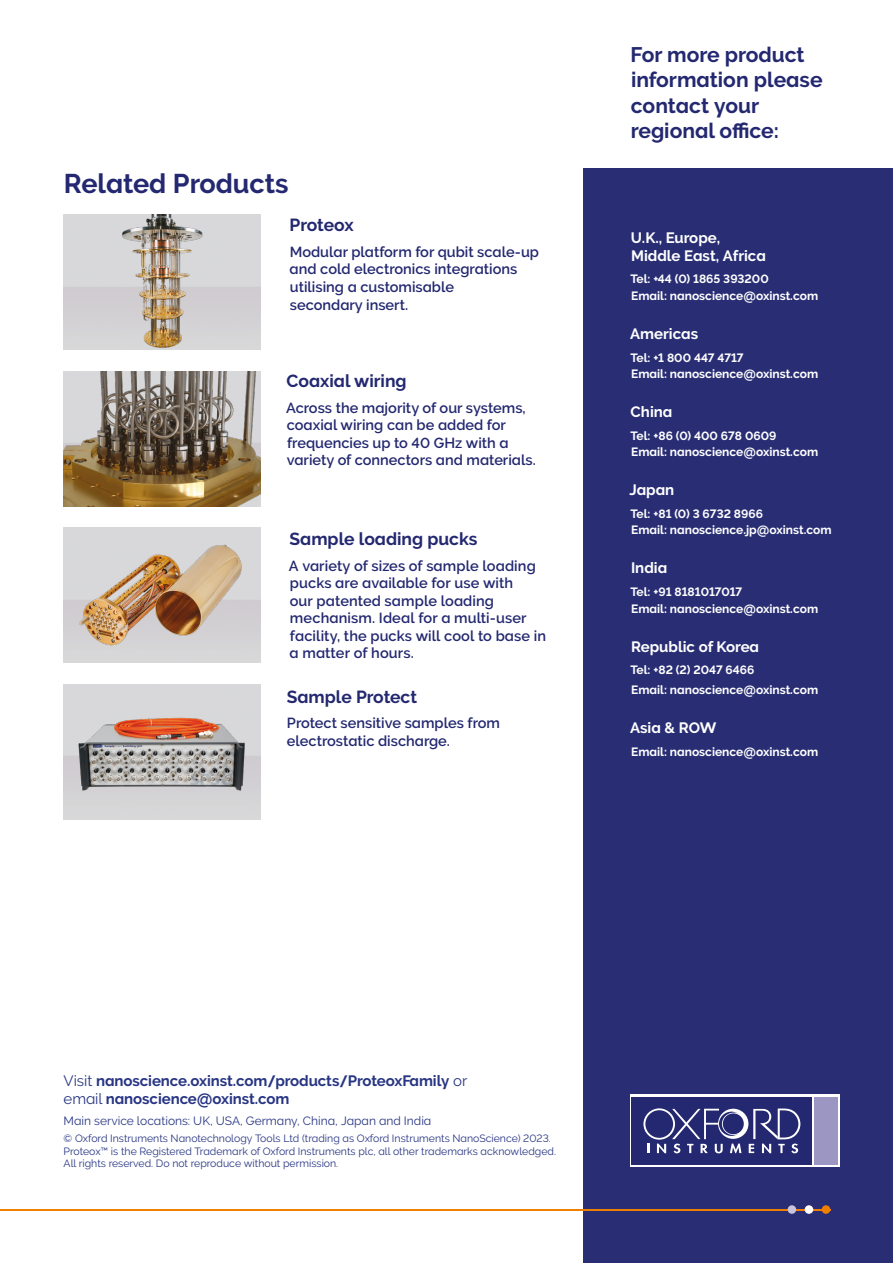
<style>
.page{position:relative;width:893px;height:1263px;background:#fff}
.page>*{position:absolute;margin:0;border:0;box-sizing:border-box;transform-origin:0 0}
.t1{font:27px "Oxford Raleway Bold";color:#232870}
.t2{font:21px/25.2px "Oxford Raleway Bold";color:#232870}
.t3{font:17.4px "Oxford Raleway Bold";color:#232870}
.t4{font:15px/18px "Oxford Raleway Bold";letter-spacing:-.005em;color:#283583}
.t5{font:15px/18px "Oxford Raleway Bold";color:#fff}
.t6{font:700 14.55px/17.4px "Oxford Raleway Semi";color:#232870}
.t7{font:12px/16.5px "Oxford Raleway Bold";color:#fff}
.t8{font:12px "Oxford Raleway Regular";color:#283583}
.t9{font:10.5px/12.6px "Oxford Raleway Regular";color:#283583}
.s1{font-family:"Oxford Raleway Regular"}
</style>
<div class="page">
<div style="left:584px;top:168px;width:309px;height:1095px;background:#232870"></div>
<img style="left:68px;top:684px;width:188px;height:124px">
<img style="left:64px;top:371px;width:197px;height:135px">
<img style="left:117px;top:215px;width:90px;height:135px">
<div style="left:630px;top:1095px;width:209px;height:72px;background:linear-gradient(to right,#fff,#fff)"></div>
<div style="left:632px;top:1097px;width:180px;height:68px;background:#232870"></div>
<div style="left:814px;top:1097px;width:23px;height:68px;background:#9b97c2"></div>
<svg style="left:643px;top:1108px;width:157px;height:45px"></svg>
<img style="left:71px;top:536px;width:184px;height:120px">
<hr style="left:0;top:1209px;width:830px;height:1px;background:#f07f00">
<div style="left:822px;top:1205px;width:8px;height:9px;background:#f07f00;border-radius:50%"></div>
<div style="left:805px;top:1205px;width:8px;height:9px;background:#fff;border-radius:50%"></div>
<div style="left:788px;top:1205px;width:8px;height:9px;background:#cac3dd;border-radius:50%"></div>
<h1 class="t1" style="left:64px;top:168px;width:226px">Related Products</h1>
<p class="t3" style="left:290px;top:215px;width:66px">Proteox</p>
<p class="t6" style="left:290px;top:243px;width:251px">Modular platform for qubit scale-up and cold electronics integrations utilising a customisable<br>secondary insert.</p>
<p class="t3" style="left:287px;top:371px;width:122px">Coaxial wiring</p>
<p class="t6" style="left:286px;top:399px;width:251px">Across the majority of our systems, coaxial wiring can be added for frequencies up to 40 GHz with a variety of connectors and materials.</p>
<p class="t3" style="left:290px;top:529px;width:190px">Sample loading pucks</p>
<p class="t6" style="left:289px;top:557px;width:259px">A variety of sizes of sample loading pucks are available for use with<br>our patented sample loading mechanism. Ideal for a multi-user facility, the pucks will cool to base in a matter of hours.</p>
<p class="t3" style="left:287px;top:686px;width:132px">Sample Protect</p>
<p class="t6" style="left:287px;top:715px;width:215px">Protect sensitive samples from electrostatic discharge.</p>
<h2 class="t2" style="left:631px;top:42px;width:194px">For more product information please contact your regional office:</h2>
<p class="t5" style="left:631px;top:228px;width:136px">U.K., Europe,<br>Middle East, Africa</p>
<p class="t7" style="left:630px;top:271px;width:189px">Tel: +44 (0) 1865 393200<br>Email: nanoscience@oxinst.com</p>
<p class="t5" style="left:630px;top:325px;width:70px">Americas</p>
<p class="t7" style="left:630px;top:349px;width:189px">Tel: +1 800 447 4717<br>Email: nanoscience@oxinst.com</p>
<p class="t5" style="left:631px;top:403px;width:43px">China</p>
<p class="t7" style="left:630px;top:427px;width:189px">Tel: +86 (0) 400 678 0609<br>Email: nanoscience@oxinst.com</p>
<p class="t5" style="left:629px;top:481px;width:46px">Japan</p>
<p class="t7" style="left:630px;top:505px;width:203px">Tel: +81 (0) 3 6732 8966<br>Email: nanoscience.jp@oxinst.com</p>
<p class="t5" style="left:631px;top:559px;width:38px">India</p>
<p class="t7" style="left:630px;top:584px;width:189px">Tel: +91 8181017017<br>Email: nanoscience@oxinst.com</p>
<p class="t5" style="left:631px;top:637px;width:130px">Republic of Korea</p>
<p class="t7" style="left:630px;top:660px;width:189px;line-height:19.6px">Tel: +82 (2) 2047 6466<br>Email: nanoscience@oxinst.com</p>
<p class="t5" style="left:630px;top:719px;width:88px">Asia &amp; ROW</p>
<p class="t7" style="left:631px;top:743px;width:188px">Email: nanoscience@oxinst.com</p>
<p class="t4" style="left:64px;top:1072px;width:405px"><span class="s1">Visit</span> nanoscience.oxinst.com/products/ProteoxFamily <span class="s1">or email</span> nanoscience@oxinst.com</p>
<p class="t8" style="left:64px;top:1114px;width:369px">Main service locations: UK, USA, Germany, China, Japan and India</p>
<p class="t9" style="left:64px;top:1132px;width:494px">© Oxford Instruments Nanotechnology Tools Ltd (trading as Oxford Instruments NanoScience) 2023.<br>Proteox™ is the Registered Trademark of Oxford Instruments plc, all other trademarks acknowledged.<br>All rights reserved. Do not reproduce without permission.</p>
</div>
